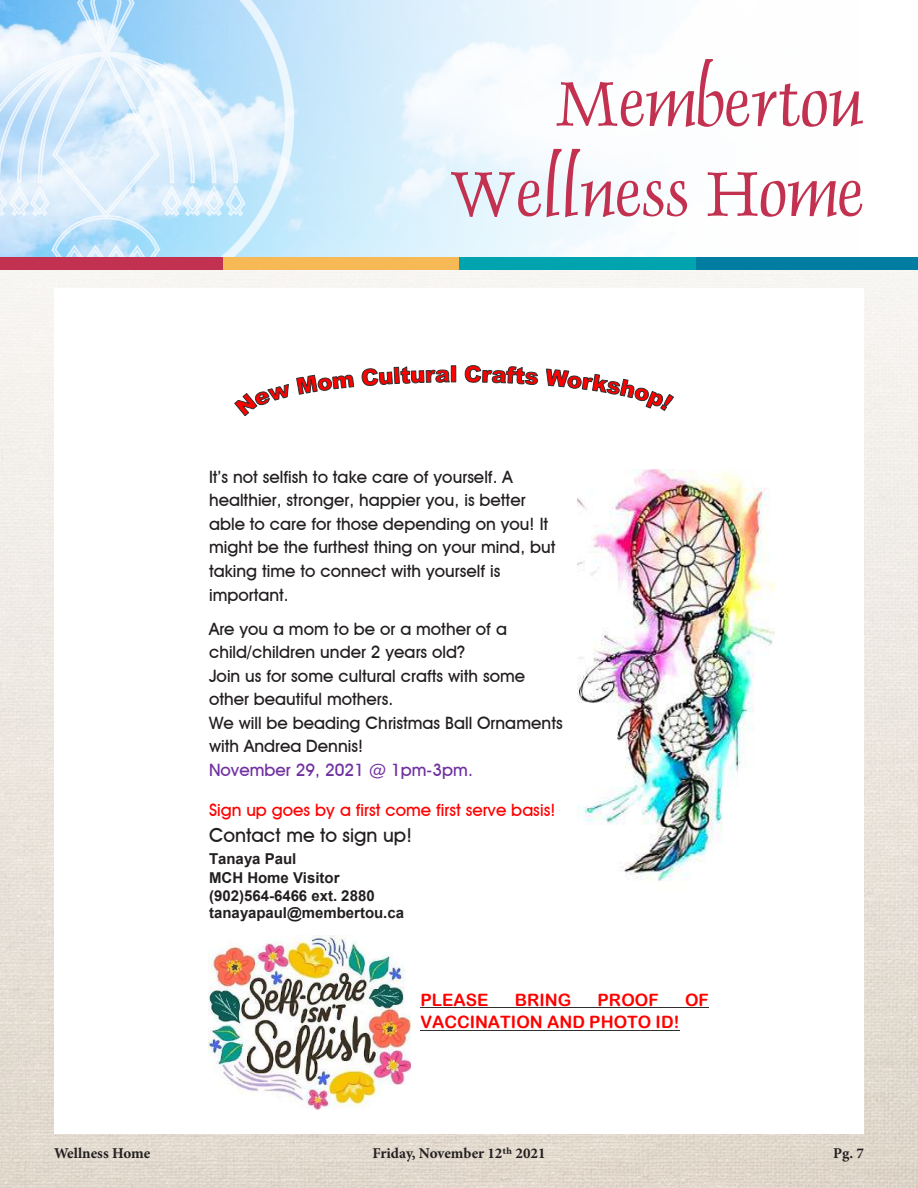
<style>
.page{position:relative;width:918px;height:1188px;background:#fff}
.page>*{position:absolute;margin:0;border:0;box-sizing:border-box;transform-origin:0 0}
.t1{font:72px/90px "Dauphin Plain";color:#c23250;text-align:right}
.t2{font:19.2px "Avant Garde Md BT";color:#231f20}
.t3{font:17.1px/23.5px "Avant Garde Md BT";color:#231f20}
.t4{font:700 17.1px "Arial Rounded MT";color:#f00}
.t5{font:17.1px "Avant Garde Md BT";color:#f00}
.t6{font:17.1px "Avant Garde Md BT";color:#7030a0}
.t7{font:700 15px/19.8px "Arial";color:#231f20}
.t8{font:700 15px "Minion Pro";color:#231f20}
</style>
<div class="page">
<img style="left:0;top:270px;width:918px;height:918px">
<svg style="left:0;top:0;width:643px;height:257px"></svg>
<div style="left:223px;top:257px;width:236px;height:13px;background:#f7b856"></div>
<div style="left:695px;top:257px;width:223px;height:13px;background:#007da1"></div>
<div style="left:459px;top:257px;width:236px;height:13px;background:#00a3ae"></div>
<div style="left:0;top:257px;width:223px;height:13px;background:#c23250"></div>
<div style="left:54px;top:288px;width:810px;height:846px;background:#fff"></div>
<div style="left:451px;top:366px;width:5px;height:16px;background:#f00"></div>
<svg style="left:234px;top:384px;width:55px;height:32px"></svg>
<svg style="left:296px;top:374px;width:59px;height:21px"></svg>
<svg style="left:362px;top:365px;width:89px;height:21px"></svg>
<div style="left:451px;top:365px;width:5px;height:17px;border:1px solid #312f30"></div>
<svg style="left:464px;top:365px;width:74px;height:20px"></svg>
<svg style="left:546px;top:368px;width:128px;height:43px"></svg>
<hr style="left:420px;top:1007px;width:289px;height:1px;background:#312f30">
<hr style="left:420px;top:1030px;width:260px;height:1px;background:#312f30">
<img style="left:209px;top:935px;width:202px;height:175px">
<img style="left:577px;top:470px;width:197px;height:411px">
<h1 class="t1" style="left:449px;top:58px;width:416px">Membertou<br>Wellness Home</h1>
<p class="t3" style="left:209px;top:465px;width:348px">It’s not selfish to take care of yourself. A healthier, stronger, happier you, is better able to care for those depending on you! It might be the furthest thing on your mind, but taking time to connect with yourself is important.</p>
<p class="t3" style="left:209px;top:617px;width:355px">Are you a mom to be or a mother of a child/children under 2 years old?<br>Join us for some cultural crafts with some other beautiful mothers.<br>We will be beading Christmas Ball Ornaments with Andrea Dennis!</p>
<p class="t6" style="left:209px;top:760px;width:265px">November 29, 2021 @ 1pm-3pm.</p>
<p class="t5" style="left:209px;top:800px;width:348px">Sign up goes by a first come first serve basis!</p>
<p class="t2" style="left:209px;top:823px;width:204px">Contact me to sign up!</p>
<p class="t7" style="left:209px;top:849px;width:132px">Tanaya Paul<br>MCH Home Visitor</p>
<p class="t7" style="left:209px;top:887px;width:197px;line-height:17.1px">(902)564-6466 ext. 2880 tanayapaul@membertou.ca</p>
<p class="t4" style="left:420px;top:989px;width:70px">PLEASE</p>
<p class="t4" style="left:515px;top:989px;width:58px">BRING</p>
<p class="t4" style="left:598px;top:989px;width:63px">PROOF</p>
<p class="t4" style="left:685px;top:989px;width:25px">OF</p>
<p class="t4" style="left:420px;top:1012px;width:260px">VACCINATION AND PHOTO ID!</p>
<p class="t8" style="left:54px;top:1143px;width:98px">Wellness Home</p>
<p class="t8" style="left:372px;top:1143px;width:175px">Friday, November 12th 2021</p>
<p class="t8" style="left:833px;top:1143px;width:32px">Pg. 7</p>
</div>
